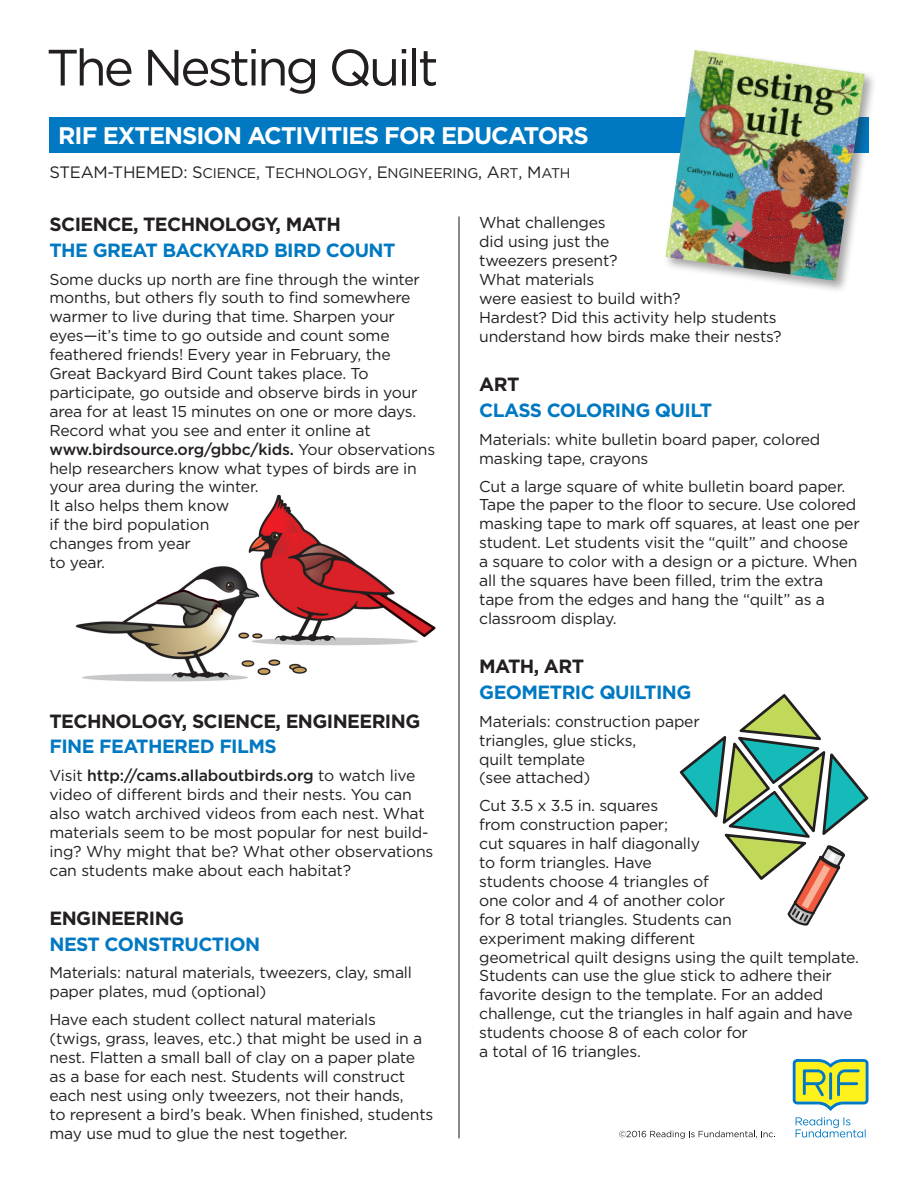
<style>
.page{position:relative;width:918px;height:1188px;background:#fff}
.page>*{position:absolute;margin:0;border:0;box-sizing:border-box;transform-origin:0 0}
.Book_Title_on_Two_Li{font:51px "Gotham";letter-spacing:-.06em;color:#231f20}
.White_Type_in_Blue_B{font:700 24px "Gotham";letter-spacing:-.04em;color:#fff}
.Blue_Subhead{font:700 19.2px "Gotham";letter-spacing:-.03em;color:#0079c2}
.Black_Subhead{font:700 19.2px "Gotham";letter-spacing:-.03em;color:#231f20}
.Main_Text{font:15.75px/18.9px "Gotham";letter-spacing:-.015em;color:#231f20}
.Main_Text-2{font:14.1px "Gotham Book SC850";letter-spacing:-.01em;color:#231f20}
.s1{font-family:"Gotham";font-size:16.5px}
.s2{font-size:16.5px}
.s3{font-weight:500}
</style>
<div class="page">
<div style="left:49px;top:117px;width:819px;height:36px;background:#0079c2"></div>
<hr style="left:458px;top:216px;width:2px;height:922px;background:#231f20">
<svg style="left:793px;top:1059px;width:75px;height:52px;background:#b4d06b"></svg>
<svg style="left:796px;top:1117px;width:70px;height:21px"></svg>
<svg style="left:619px;top:1131px;width:156px;height:8px"></svg>
<div style="left:663px;top:48px;width:215px;height:246px;background:#231f20;opacity:.4"></div>
<img style="left:666px;top:50px;width:199px;height:231px">
<img style="left:75px;top:494px;width:361px;height:188px">
<svg style="left:680px;top:694px;width:188px;height:232px"></svg>
<p class="Book_Title_on_Two_Li" style="left:46px;top:37px;width:394px">The Nesting Quilt</p>
<p class="White_Type_in_Blue_B" style="left:58px;top:121px;width:532px">RIF EXTENSION ACTIVITIES FOR EDUCATORS</p>
<p class="Main_Text-2" style="left:50px;top:164px;width:523px"><span class="s1">STEAM-THEMED:</span> <span class="s2">S</span>CIENCE<span class="s2">, T</span>ECHNOLOGY<span class="s2">, E</span>NGINEERING<span class="s2">, A</span>RT<span class="s2">, M</span>ATH</p>
<p class="Black_Subhead" style="left:50px;top:213px;width:293px">SCIENCE, TECHNOLOGY, MATH</p>
<p class="Blue_Subhead" style="left:50px;top:238px;width:348px">THE GREAT BACKYARD BIRD COUNT</p>
<p class="Main_Text" style="left:50px;top:269px;width:372px">Some ducks up north are fine through the winter months, but others fly south to find somewhere warmer to live during that time. Sharpen your eyes—it’s time to go outside and count some feathered friends! Every year in February, the</p>
<p class="Main_Text" style="left:50px;top:364px;width:321px">Great Backyard Bird Count takes place. To</p>
<p class="Main_Text" style="left:50px;top:383px;width:370px;text-align:justify">participate, go outside and observe birds in your area for at least 15 minutes on one or more days.<br>Record what you see and enter it online at</p>
<p class="Main_Text" style="left:50px;top:440px;width:387px"><span class="s3">www.birdsource.org/gbbc/kids.</span> Your observations help researchers know what types of birds are in your area during the winter.</p>
<p class="Main_Text" style="left:50px;top:496px;width:181px">It also helps them know</p>
<p class="Main_Text" style="left:50px;top:515px;width:161px">if the bird population</p>
<p class="Main_Text" style="left:50px;top:534px;width:143px">changes from year</p>
<p class="Main_Text" style="left:50px;top:553px;width:57px">to year.</p>
<p class="Main_Text" style="left:479px;top:213px;width:128px">What challenges</p>
<p class="Main_Text" style="left:479px;top:232px;width:132px">did using just the</p>
<p class="Main_Text" style="left:479px;top:251px;width:140px">tweezers present?</p>
<p class="Main_Text" style="left:479px;top:270px;width:117px">What materials</p>
<p class="Main_Text" style="left:479px;top:289px;width:203px">were easiest to build with?</p>
<p class="Main_Text" style="left:479px;top:308px;width:304px">Hardest? Did this activity help students understand how birds make their nests?</p>
<p class="Black_Subhead" style="left:479px;top:373px;width:42px">ART</p>
<p class="Blue_Subhead" style="left:479px;top:398px;width:234px">CLASS COLORING QUILT</p>
<p class="Main_Text" style="left:479px;top:430px;width:343px">Materials: white bulletin board paper, colored masking tape, crayons</p>
<p class="Main_Text" style="left:479px;top:476px;width:382px">Cut a large square of white bulletin board paper.<br>Tape the paper to the floor to secure. Use colored masking tape to mark off squares, at least one per student. Let students visit the “quilt” and choose a square to color with a design or a picture. When all the squares have been filled, trim the extra tape from the edges and hang the “quilt” as a classroom display.</p>
<p class="Black_Subhead" style="left:479px;top:655px;width:106px">MATH, ART</p>
<p class="Blue_Subhead" style="left:479px;top:680px;width:214px">GEOMETRIC QUILTING</p>
<p class="Main_Text" style="left:479px;top:712px;width:222px">Materials: construction paper triangles, glue sticks,<br>quilt template</p>
<p class="Main_Text" style="left:479px;top:768px;width:112px">(see attached)</p>
<p class="Main_Text" style="left:479px;top:796px;width:181px">Cut 3.5 x 3.5 in. squares</p>
<p class="Main_Text" style="left:479px;top:815px;width:190px">from construction paper;</p>
<p class="Main_Text" style="left:479px;top:834px;width:222px">cut squares in half diagonally</p>
<p class="Main_Text" style="left:479px;top:853px;width:231px">to form triangles. Have students choose 4 triangles of</p>
<p class="Main_Text" style="left:479px;top:891px;width:248px">one color and 4 of another color</p>
<p class="Main_Text" style="left:479px;top:910px;width:254px">for 8 total triangles. Students can</p>
<p class="Main_Text" style="left:479px;top:929px;width:217px">experiment making different</p>
<p class="Main_Text" style="left:479px;top:947px;width:381px">geometrical quilt designs using the quilt template.<br>Students can use the glue stick to adhere their favorite design to the template. For an added challenge, cut the triangles in half again and have students choose 8 of each color for<br>a total of 16 triangles.</p>
<p class="Black_Subhead" style="left:50px;top:709px;width:372px">TECHNOLOGY, SCIENCE, ENGINEERING</p>
<p class="Blue_Subhead" style="left:50px;top:735px;width:229px">FINE FEATHERED FILMS</p>
<p class="Main_Text" style="left:50px;top:766px;width:385px">Visit <span class="s3">http://cams.allaboutbirds.org</span> to watch live video of different birds and their nests. You can also watch archived videos from each nest. What materials seem to be most popular for nest build&shy;ing? Why might that be? What other observations can students make about each habitat?</p>
<p class="Black_Subhead" style="left:50px;top:907px;width:136px">ENGINEERING</p>
<p class="Blue_Subhead" style="left:50px;top:932px;width:212px">NEST CONSTRUCTION</p>
<p class="Main_Text" style="left:50px;top:963px;width:364px">Materials: natural materials, tweezers, clay, small paper plates, mud (optional)</p>
<p class="Main_Text" style="left:50px;top:1010px;width:328px">Have each student collect natural materials</p>
<p class="Main_Text" style="left:50px;top:1029px;width:374px">(twigs, grass, leaves, etc.) that might be used in a nest. Flatten a small ball of clay on a paper plate</p>
<p class="Main_Text" style="left:50px;top:1067px;width:357px">as a base for each nest. Students will construct each nest using only tweezers, not their hands,</p>
<p class="Main_Text" style="left:50px;top:1105px;width:385px">to represent a bird’s beak. When finished, students may use mud to glue the nest together.</p>
</div>
